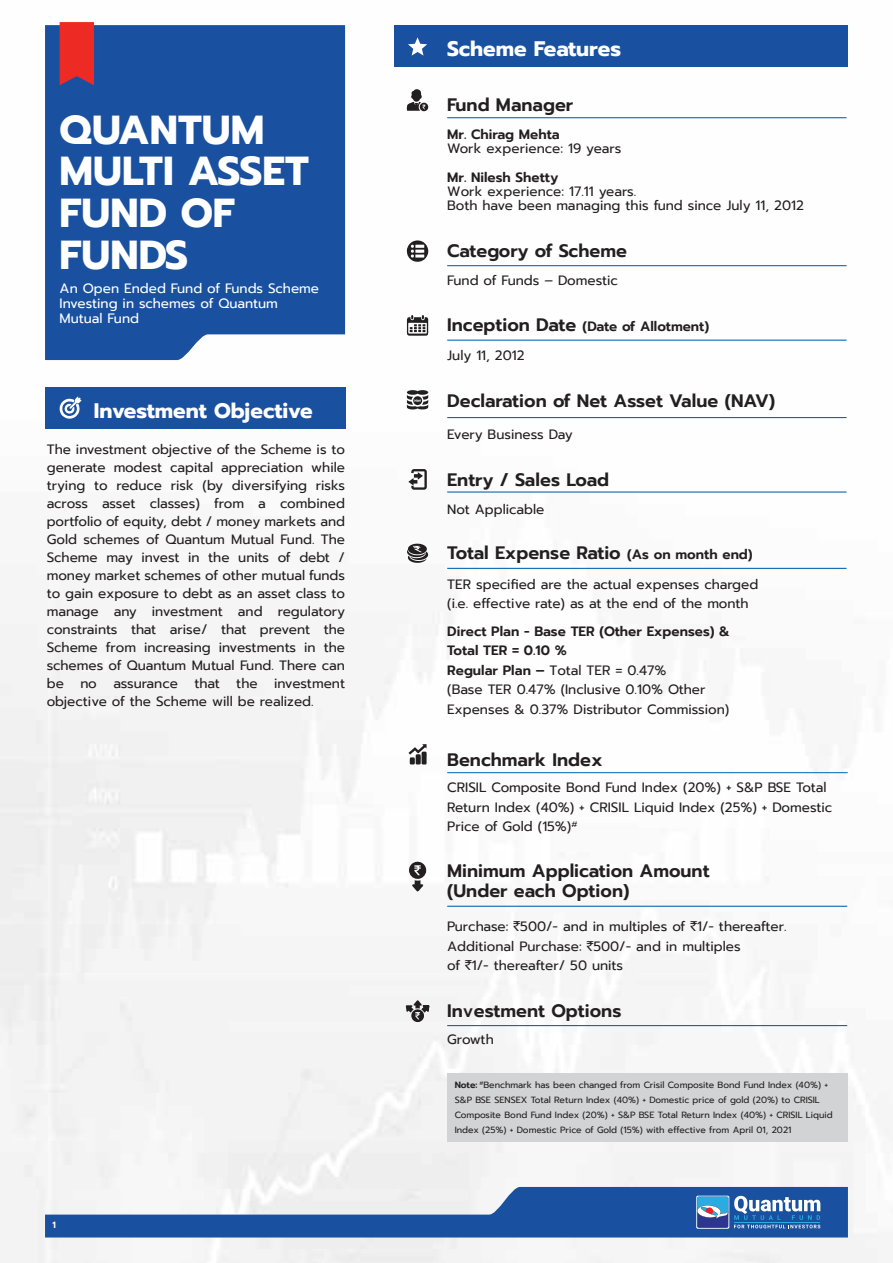
<style>
.page{position:relative;width:893px;height:1263px;background:#fff}
.page>*{position:absolute;margin:0;border:0;box-sizing:border-box;transform-origin:0 0}
.t1{font:700 40.35px/41.5px "Prompt";color:#fff}
.t2{font:700 21px "Prompt";color:#fff}
.t3{font:600 18px/20.4px "Prompt";color:#231f20}
.t4{font:13.5px/18px "Prompt";color:#231f20}
.t5{font:600 13.5px/28.8px "Prompt";color:#231f20}
.t6{font:13.5px/14.9px "Prompt";color:#fff}
.t7{font:9px/15px "Prompt";color:#231f20}
.t8{font:600 9px "Prompt";color:#fff}
.s1{font-size:18px}
.s2{font-weight:400}
.s3{font-size:13.5px}
.s4{font-weight:600}
.s5{font-family:"Rupee Foradian"}
</style>
<div class="page">
<img style="left:0;top:22px;width:890px;height:1241px">
<div style="left:394px;top:26px;width:454px;height:41px;background:#1951a0"></div>
<svg style="left:407px;top:89px;width:23px;height:22px"></svg>
<hr style="left:447px;top:117px;width:399px;height:1px;background:#0562af">
<svg style="left:407px;top:240px;width:21px;height:23px"></svg>
<hr style="left:447px;top:265px;width:399px;height:1px;background:#0562af">
<svg style="left:406px;top:315px;width:23px;height:21px"></svg>
<hr style="left:447px;top:340px;width:399px;height:1px;background:#0562af">
<svg style="left:407px;top:390px;width:21px;height:20px"></svg>
<hr style="left:447px;top:417px;width:399px;height:1px;background:#0562af">
<svg style="left:408px;top:469px;width:19px;height:21px"></svg>
<hr style="left:447px;top:491px;width:399px;height:2px;background:#0562af">
<svg style="left:407px;top:544px;width:21px;height:19px"></svg>
<hr style="left:447px;top:568px;width:399px;height:1px;background:#0562af">
<svg style="left:408px;top:37px;width:19px;height:19px"></svg>
<svg style="left:408px;top:744px;width:19px;height:21px"></svg>
<hr style="left:447px;top:772px;width:401px;height:1px;background:#0562af">
<svg style="left:409px;top:859px;width:17px;height:34px"></svg>
<hr style="left:447px;top:906px;width:400px;height:1px;background:#0562af">
<div style="left:45px;top:387px;width:300px;height:41px;background:#1951a0"></div>
<svg style="left:59px;top:396px;width:23px;height:23px"></svg>
<svg style="left:405px;top:999px;width:25px;height:23px"></svg>
<hr style="left:447px;top:1025px;width:400px;height:1px;background:#0562af">
<div style="left:447px;top:1073px;width:401px;height:69px;background:#d2d3d4"></div>
<div style="left:45px;top:25px;width:300px;height:335px;background:#1951a0"></div>
<svg style="left:60px;top:22px;width:34px;height:63px;background:#df2c2c"></svg>
<svg style="left:45px;top:1187px;width:803px;height:50px"></svg>
<h1 class="t1" style="left:60px;top:109px;width:251px">QUANTUM<br>MULTI ASSET<br>FUND OF<br>FUNDS</h1>
<p class="t6" style="left:60px;top:281px;width:261px">An Open Ended Fund of Funds Scheme<br>Investing in schemes of Quantum<br>Mutual Fund</p>
<h2 class="t2" style="left:94px;top:395px;width:220px">Investment Objective</h2>
<p class="t4" style="left:47px;top:441px;width:300px;text-align:justify">The investment objective of the Scheme is to generate modest capital appreciation while trying to reduce risk (by diversifying risks across asset classes) from a combined portfolio of equity, debt / money markets and Gold schemes of Quantum Mutual Fund. The Scheme may invest in the units of debt / money market schemes of other mutual funds to gain exposure to debt as an asset class to manage any investment and regulatory constraints that arise/ that prevent the Scheme from increasing investments in the schemes of Quantum Mutual Fund. There can be no assurance that the investment objective of the Scheme will be realized.</p>
<p class="t8" style="left:53px;top:1218px;width:5px">1</p>
<h2 class="t2" style="left:447px;top:32px;width:176px">Scheme Features</h2>
<h3 class="t3" style="left:447px;top:94px;width:128px">Fund Manager</h3>
<p class="t5" style="left:447px;top:120px;width:114px">Mr. Chirag Mehta</p>
<p class="t4" style="left:447px;top:139px;width:176px">Work experience: 19 years</p>
<p class="t5" style="left:447px;top:163px;width:113px">Mr. Nilesh Shetty</p>
<p class="t4" style="left:447px;top:184px;width:358px;line-height:14.4px">Work experience: 17.11 years.<br>Both have been managing this fund since July 11, 2012</p>
<h3 class="t3" style="left:447px;top:241px;width:181px">Category of Scheme</h3>
<p class="t4" style="left:447px;top:272px;width:172px">Fund of Funds – Domestic</p>
<p class="t5" style="left:447px;top:312px;width:264px"><span class="s1">Inception Date</span> (Date of Allotment)<br><span class="s2">July 11, 2012</span></p>
<h3 class="t3" style="left:447px;top:391px;width:329px">Declaration of Net Asset Value (NAV)</h3>
<p class="t4" style="left:447px;top:425px;width:127px">Every Business Day</p>
<h3 class="t3" style="left:447px;top:469px;width:163px">Entry / Sales Load</h3>
<p class="t4" style="left:447px;top:500px;width:99px">Not Applicable</p>
<h3 class="t3" style="left:447px;top:543px;width:307px">Total Expense Ratio <span class="s3">(As on month end)</span></h3>
<p class="t4" style="left:447px;top:574px;width:313px;line-height:19.5px">TER specified are the actual expenses charged (i.e. effective rate) as at the end of the month</p>
<p class="t4" style="left:447px;top:621px;width:284px;line-height:19.5px"><span class="s4">Direct Plan - Base TER (Other Expenses) &amp; Total TER = 0.10 %<br>Regular Plan –</span> Total TER = 0.47%<br>(Base TER 0.47% (Inclusive 0.10% Other Expenses &amp; 0.37% Distributor Commission)</p>
<h3 class="t3" style="left:447px;top:749px;width:157px">Benchmark Index</h3>
<p class="t4" style="left:447px;top:778px;width:387px;line-height:19.5px">CRISIL Composite Bond Fund Index (20%) + S&amp;P BSE Total<br>Return Index (40%) + CRISIL Liquid Index (25%) + Domestic<br>Price of Gold (15%)<sup>#</sup></p>
<h3 class="t3" style="left:447px;top:860px;width:264px">Minimum Application Amount (Under each Option)</h3>
<p class="t4" style="left:447px;top:917px;width:341px;line-height:19.5px">Purchase: <span class="s5">`</span>500/- and in multiples of <span class="s5">`</span>1/- thereafter.<br>Additional Purchase: <span class="s5">`</span>500/- and in multiples<br>of <span class="s5">`</span>1/- thereafter/ 50 units</p>
<h3 class="t3" style="left:447px;top:1000px;width:176px">Investment Options</h3>
<p class="t4" style="left:447px;top:1030px;width:48px">Growth</p>
<p class="t7" style="left:455px;top:1077px;width:379px"><span class="s4">Note:</span> <sup>#</sup>Benchmark has been changed from Crisil Composite Bond Fund Index (40%) + S&amp;P BSE SENSEX Total Return Index (40%) + Domestic price of gold (20%) to CRISIL Composite Bond Fund Index (20%) + S&amp;P BSE Total Return Index (40%) + CRISIL Liquid Index (25%) + Domestic Price of Gold (15%) with effective from April 01, 2021</p>
</div>
